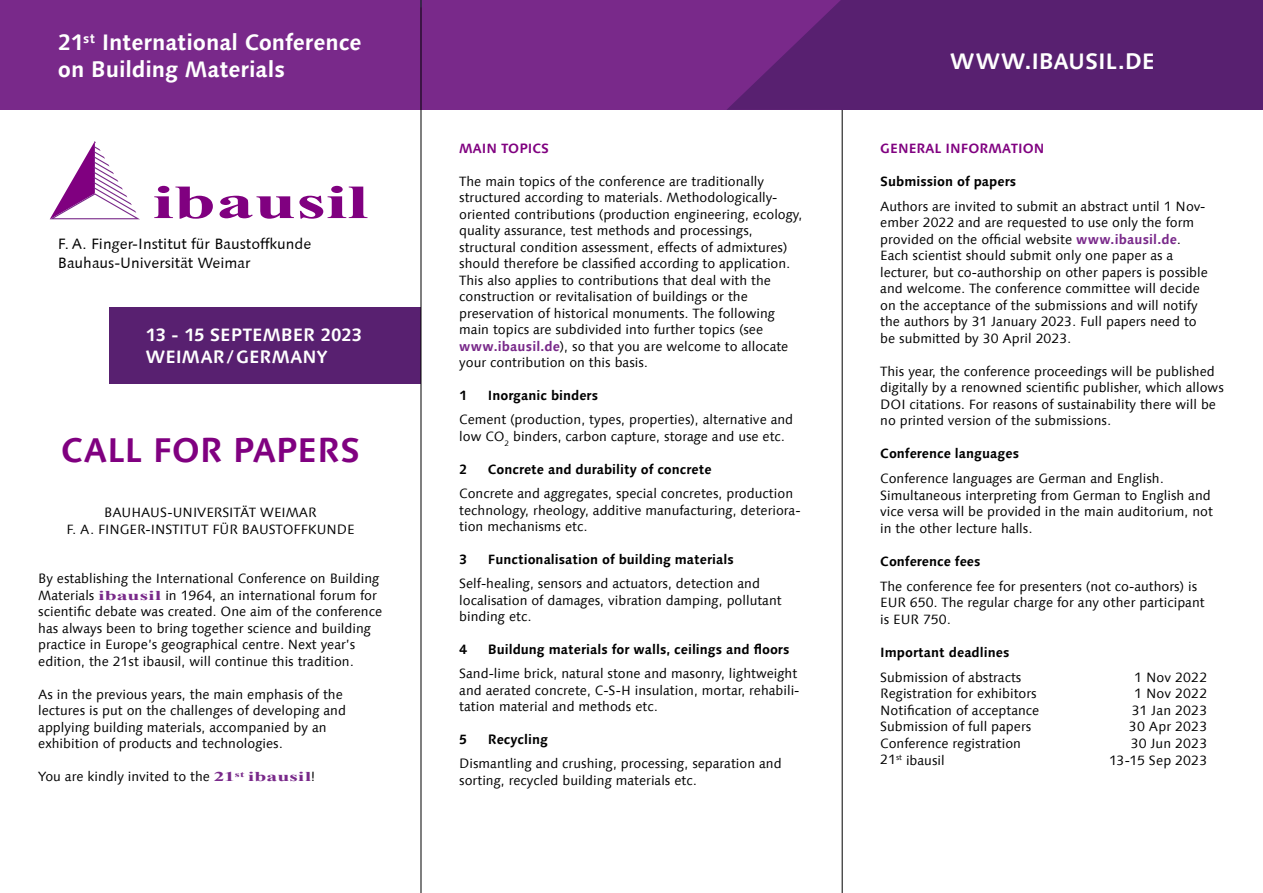
<style>
.page{position:relative;width:1263px;height:893px;background:#fff}
.page>*{position:absolute;margin:0;border:0;box-sizing:border-box;transform-origin:0 0}
.t1{font:700 47.55px "Times New Roman";color:#800080;scale:1.6 1}
.t2{font:700 34.5px "Linotype Syntax Com";color:#800080}
.t3{font:700 22.5px/27px "Linotype Syntax Com";letter-spacing:-.005em;color:#fff}
.t4{font:700 18px/22.5px "Linotype Syntax Com";letter-spacing:-.005em;color:#fff}
.t5{font:15.15px "Linotype Syntax";color:#000}
.t6{font:13.5px/16.5px "Linotype Syntax Com";color:#000}
.t7{font:700 13.5px "Linotype Syntax Com";color:#000}
.t8{font:700 13.5px "Linotype Syntax Com";color:#800080}
.s1{font-family:"Times New Roman";font-weight:700;color:#79298a}
.s2{font-weight:700;color:#79298a}
</style>
<div class="page">
<div style="left:0;top:0;width:850px;height:110px;background:#79298a"></div>
<svg style="left:50px;top:141px;width:90px;height:78px"></svg>
<div style="left:109px;top:307px;width:312px;height:77px;background:#582070"></div>
<hr style="left:421px;top:0;width:1px;height:893px;background:#000">
<hr style="left:842px;top:0;width:1px;height:893px;background:#000">
<div style="left:842px;top:0;width:421px;height:110px;background:#582070"></div>
<svg style="left:727px;top:0;width:115px;height:110px"></svg>
<h3 class="t3" style="left:58px;top:28px;width:305px">21<sup>st</sup> International Conference on Building Materials</h3>
<h1 class="t1" style="left:153px;top:168px;width:136px">ibausil</h1>
<p class="t5" style="left:58px;top:254px;width:194px">Bauhaus-Universität Weimar</p>
<p class="t5" style="left:58px;top:235px;width:255px">F. A. Finger-Institut für Baustoffkunde</p>
<h3 class="t4" style="left:146px;top:323px;width:218px">13 - 15 Septemb er 2023<br>Weimar/ GER</h3>
<h3 class="t4" style="left:272px;top:346px;width:57px">MANY</h3>
<h2 class="t2" style="left:61px;top:428px;width:194px">CALL FOR PAPERS</h2>
<p class="t6" style="left:66px;top:504px;width:290px;text-align:center">BAUHAUS-UNIVERSITÄT WEIMAR<br>F. A. FINGER-INSTITUT FÜR BAUSTOFFKUNDE</p>
<p class="t6" style="left:38px;top:570px;width:345px">By establishing the International Conference on Building Materials <span class="s1">ibausil</span> in 1964, an international forum for scientific debate was created. One aim of the conference has always been to bring together science and building practice in Europe’s geographical centre. Next year’s edition, the 21st ibausil, will continue this tradition.</p>
<p class="t6" style="left:38px;top:685px;width:309px">As in the previous years, the main emphasis of the lectures is put on the challenges of developing and applying building materials, accompanied by an exhibition of products and technologies.</p>
<p class="t6" style="left:38px;top:768px;width:279px">You are kindly invited to the <span class="s1">21</span><sup>st</sup> <span class="s1">ibausil</span>!</p>
<p class="t8" style="left:459px;top:140px;width:82px">MAIN TOPICS</p>
<p class="t6" style="left:459px;top:173px;width:345px">The main topics of the conference are traditionally structured according to materials. Methodologically&shy;oriented contributions (production engineering, ecology, quality assurance, test methods and processings, structural condition assessment, effects of admixtures) should therefore be classified according to application.<br>This also applies to contributions that deal with the construction or revitalisation of buildings or the preservation of historical monuments. The following main topics are subdivided into further topics (see <span class="s2">www.ibausil.de</span>), so that you are welcome to allocate your contribution on this basis.</p>
<p class="t7" style="left:459px;top:387px;width:9px">1</p>
<p class="t7" style="left:488px;top:387px;width:112px">Inorganic binders</p>
<p class="t6" style="left:459px;top:411px;width:335px">Cement (production, types, properties), alternative and low CO<sub>2</sub> binders, carbon capture, storage and use etc.</p>
<p class="t7" style="left:459px;top:461px;width:9px">2</p>
<p class="t7" style="left:488px;top:461px;width:225px">Concrete and durability of concrete</p>
<p class="t6" style="left:459px;top:485px;width:343px">Concrete and aggregates, special concretes, production technology, rheology, additive manufacturing, deteriora&shy;tion mechanisms etc.</p>
<p class="t7" style="left:459px;top:551px;width:9px">3</p>
<p class="t7" style="left:488px;top:551px;width:248px">Functionalisation of building materials</p>
<p class="t6" style="left:459px;top:575px;width:324px">Self-healing, sensors and actuators, detection and localisation of damages, vibration damping, pollutant binding etc.</p>
<p class="t7" style="left:459px;top:641px;width:9px">4</p>
<p class="t7" style="left:488px;top:641px;width:303px">Buildung materials for walls, ceilings and floors</p>
<p class="t6" style="left:459px;top:665px;width:342px">Sand-lime brick, natural stone and masonry, lightweight and aerated concrete, C-S-H insulation, mortar, rehabili&shy;tation material and methods etc.</p>
<p class="t7" style="left:459px;top:731px;width:90px">5 Recycling</p>
<p class="t6" style="left:459px;top:755px;width:324px">Dismantling and crushing, processing, separation and sorting, recycled building materials etc.</p>
<h3 class="t3" style="left:950px;top:47px;width:207px">www.ibausil.de</h3>
<p class="t8" style="left:880px;top:140px;width:10px">GENERA</p>
<p class="t8" style="left:935px;top:140px;width:109px">L IN FORMATION</p>
<p class="t7" style="left:880px;top:173px;width:138px">Submission of papers</p>
<p class="t6" style="left:880px;top:198px;width:329px">Authors are invited to submit an abstract until 1 Nov&shy;ember 2022 and are requested to use only the form provided on the official website <span class="s2">www.ibausil.de</span>.<br>Each scientist should submit only one paper as a lecturer, but co-authorship on other papers is possible and welcome. The conference committee will decide on the acceptance of the submissions and will notify the authors by 31 January 2023. Full papers need to be submitted by 30 April 2023.</p>
<p class="t6" style="left:880px;top:363px;width:345px">This year, the conference proceedings will be published digitally by a renowned scientific publisher, which allows DOI citations. For reasons of sustainability there will be no printed version of the submissions.</p>
<p class="t7" style="left:880px;top:445px;width:140px">Conference languages</p>
<p class="t6" style="left:880px;top:470px;width:334px">Conference languages are German and English.<br>Simultaneous interpreting from German to English and vice versa will be provided in the main auditorium, not in the other lecture halls.</p>
<p class="t7" style="left:880px;top:553px;width:102px">Conference fees</p>
<p class="t6" style="left:880px;top:578px;width:326px">The conference fee for presenters (not co-authors) is<br>EUR 650. The regular charge for any other participant is EUR 750.</p>
<p class="t7" style="left:880px;top:644px;width:131px">Important deadlines</p>
<p class="t6" style="left:880px;top:669px;width:143px">Submission of abstracts</p>
<p class="t6" style="left:1134px;top:669px;width:75px">1 Nov 2022</p>
<p class="t6" style="left:880px;top:685px;width:158px">Registration for exhibitors</p>
<p class="t6" style="left:1134px;top:685px;width:75px">1 Nov 2022</p>
<p class="t6" style="left:880px;top:702px;width:161px">Notification of acceptance</p>
<p class="t6" style="left:1132px;top:702px;width:77px">31 Jan 2023</p>
<p class="t6" style="left:880px;top:718px;width:153px">Submission of full papers</p>
<p class="t6" style="left:1129px;top:718px;width:80px">30 Apr 2023</p>
<p class="t6" style="left:880px;top:735px;width:142px">Conference registration</p>
<p class="t6" style="left:1131px;top:735px;width:78px">30 Jun 2023</p>
<p class="t6" style="left:880px;top:751px;width:66px">21<sup>st</sup> ibausil</p>
<p class="t6" style="left:1109px;top:751px;width:100px">13-15 Sep 2023</p>
</div>
